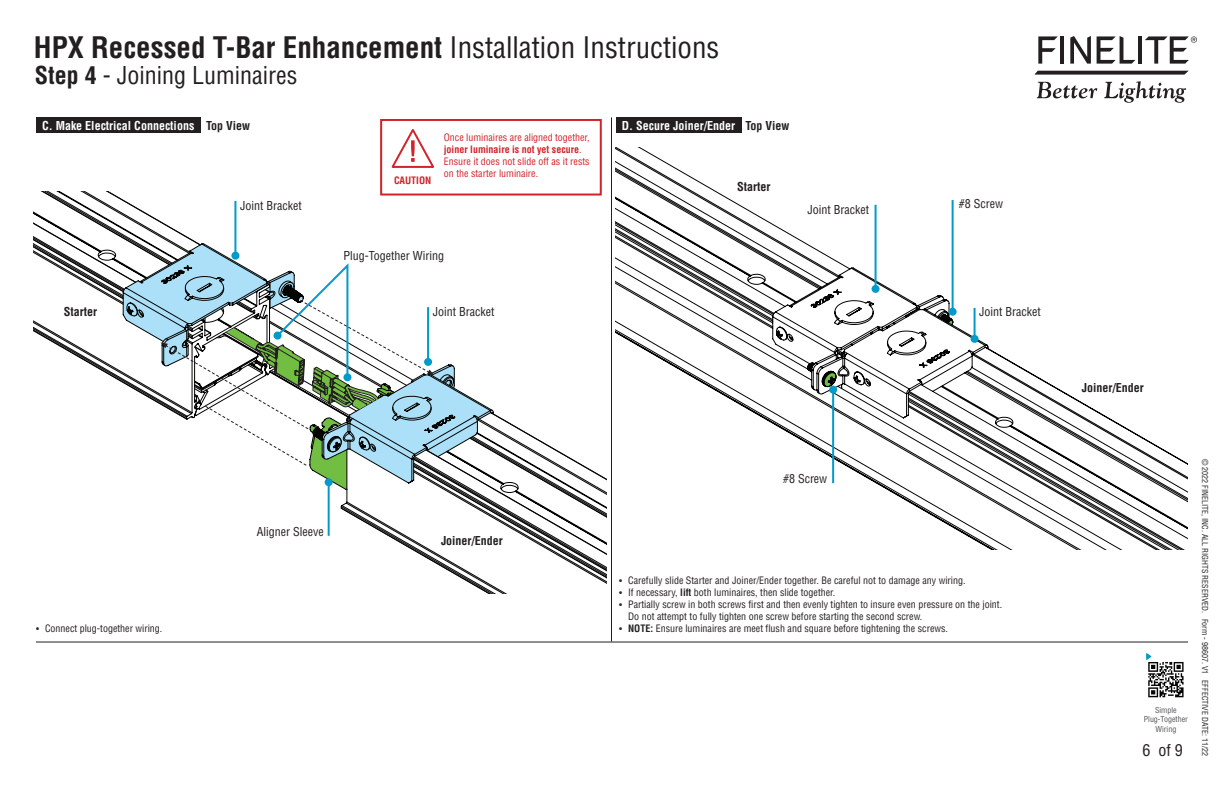
<style>
.page{position:relative;width:1224px;height:792px;background:#fff}
.page>*{position:absolute;margin:0;border:0;box-sizing:border-box;transform-origin:0 0}
.t1{font:700 condensed 29px "Helvetica";color:#231f20}
.t2{font:condensed 24px "Helvetica";color:#231f20}
.t3{font:condensed 16px "Helvetica";color:#231f20}
.t4{font:condensed 12px "Helvetica";color:#231f20}
.t5{font:700 condensed 12px "Helvetica";color:#231f20}
.t6{font:700 condensed 12px "Helvetica";color:#fff}
.t7{font:condensed 10px/12px "Helvetica";color:#231f20}
.Bottom_-_Note{font:condensed 10px/12px "Helvetica";color:#d1232a}
.Bottom_-_Note-2{font:700 condensed 10px "Helvetica";color:#d1232a}
.t8{font:condensed 8px "Helvetica";color:#231f20}
.t9{font:condensed 8px "Helvetica";color:#57585a}
.s1{font-weight:400}
.s2{font-weight:700}
.s3{font-size:9px}
</style>
<div class="page">
<svg style="left:1034px;top:71px;width:155px;height:4px"></svg>
<svg style="left:1038px;top:36px;width:20px;height:28px"></svg>
<hr style="left:1060px;top:36px;width:4px;height:28px;background:#231f20">
<svg style="left:1070px;top:36px;width:21px;height:28px"></svg>
<svg style="left:1097px;top:36px;width:38px;height:28px"></svg>
<hr style="left:1138px;top:36px;width:4px;height:28px;background:#231f20">
<svg style="left:1145px;top:36px;width:52px;height:28px"></svg>
<svg style="left:1037px;top:82px;width:60px;height:16px"></svg>
<svg style="left:1104px;top:81px;width:82px;height:22px"></svg>
<svg style="left:1148px;top:697px;width:36px;height:1px"></svg>
<svg style="left:1146px;top:653px;width:38px;height:44px"></svg>
<svg style="left:34px;top:191px;width:572px;height:402px"></svg>
<svg style="left:616px;top:147px;width:572px;height:403px"></svg>
<hr style="left:36px;top:642px;width:1152px;height:1px;background:#231f20">
<hr style="left:611px;top:117px;width:1px;height:525px;background:#231f20">
<div style="left:36px;top:117px;width:165px;height:16px;background:#231f20"></div>
<div style="left:616px;top:117px;width:126px;height:16px;background:#231f20"></div>
<hr style="left:328px;top:482px;width:2px;height:54px;background:#009bca">
<hr style="left:832px;top:390px;width:2px;height:93px;background:#009bca">
<div style="left:829px;top:386px;width:8px;height:8px;background:#009bca;border-radius:50%"></div>
<hr style="left:952px;top:200px;width:2px;height:112px;background:#009bca">
<div style="left:949px;top:308px;width:8px;height:8px;background:#009bca;border-radius:50%"></div>
<hr style="left:234px;top:201px;width:2px;height:55px;background:#009bca">
<hr style="left:875px;top:205px;width:2px;height:84px;background:#009bca">
<div style="left:872px;top:285px;width:8px;height:8px;background:#009bca;border-radius:50%"></div>
<hr style="left:974px;top:308px;width:2px;height:31px;background:#009bca">
<div style="left:971px;top:335px;width:8px;height:8px;background:#009bca;border-radius:50%"></div>
<svg style="left:122px;top:243px;width:371px;height:247px"></svg>
<div style="left:380px;top:119px;width:222px;height:77px;border:2px solid #d1232a"></div>
<svg style="left:391px;top:129px;width:43px;height:39px"></svg>
<h1 class="t1" style="left:34px;top:29px;width:687px">HPX Recessed T-Bar Enhancement <span class="s1">Installation Instructions</span></h1>
<p class="t2" style="left:35px;top:60px;width:264px"><span class="s2">Step 4</span> - Joining Luminaires</p>
<p class="t6" style="left:42px;top:118px;width:154px">C. Make Electrical Connections</p>
<p class="t6" style="left:622px;top:118px;width:115px">D. Secure Joiner/Ender</p>
<p class="t5" style="left:206px;top:118px;width:46px">Top View</p>
<p class="t5" style="left:745px;top:118px;width:46px">Top View</p>
<p class="Bottom_-_Note" style="left:444px;top:132px;width:147px">Once luminaires are aligned together, <span class="s2">joiner luminaire is not yet secure</span>.<br>Ensure it does not slide off as it rests on the starter luminaire.</p>
<p class="Bottom_-_Note-2" style="left:394px;top:175px;width:39px">CAUTION</p>
<p class="t5" style="left:737px;top:179px;width:35px">Starter</p>
<p class="t4" style="left:240px;top:198px;width:63px">Joint Bracket</p>
<p class="t4" style="left:808px;top:202px;width:63px">Joint Bracket</p>
<p class="t5" style="left:64px;top:304px;width:35px">Starter</p>
<p class="t4" style="left:343px;top:248px;width:102px">Plug-Together Wiring</p>
<p class="t4" style="left:433px;top:304px;width:63px">Joint Bracket</p>
<p class="t4" style="left:257px;top:524px;width:68px">Aligner Sleeve</p>
<p class="t5" style="left:441px;top:533px;width:63px">Joiner/Ender</p>
<p class="t4" style="left:783px;top:471px;width:46px">#8 Screw</p>
<p class="t4" style="left:959px;top:196px;width:46px">#8 Screw</p>
<p class="t4" style="left:979px;top:304px;width:63px">Joint Bracket</p>
<p class="t7" style="left:36px;top:622px;width:128px"><span class="s3">•</span> Connect plug-together wiring.</p>
<p class="t7" style="left:619px;top:574px;width:348px"><span class="s3">•</span> Carefully slide Starter and Joiner/Ender together. Be careful not to damage any wiring.</p>
<p class="t7" style="left:619px;top:586px;width:218px"><span class="s3">•</span> If necessary, <span class="s2">lift</span> both luminaires, then slide together.</p>
<p class="t7" style="left:628px;top:598px;width:376px;text-indent:-9px"><span class="s3">•</span> Partially screw in both screws first and then evenly tighten to insure even pressure on the joint.<br>Do not attempt to fully tighten one screw before starting the second screw.</p>
<p class="t7" style="left:619px;top:622px;width:330px"><span class="s3">•</span> <span class="s2">NOTE:</span> Ensure luminaires are meet flush and square before tightening the screws.</p>
<p class="t5" style="left:1082px;top:380px;width:63px">Joiner/Ender</p>
<p class="t9" style="left:1155px;top:705px;width:23px">Simple</p>
<p class="t9" style="left:1144px;top:714px;width:46px">Plug-Together</p>
<p class="t9" style="left:1155px;top:724px;width:22px">Wiring</p>
<h3 class="t3" style="left:1142px;top:740px;width:42px">6 of 9</h3>
<p class="t8" style="left:1210px;top:459px;width:299px;rotate:90deg">© 2022 FINELITE, INC. ALL RIGHTS RESERVED. Form - 98607. V1 EFFECTIVE DATE: 11/22</p>
</div>
